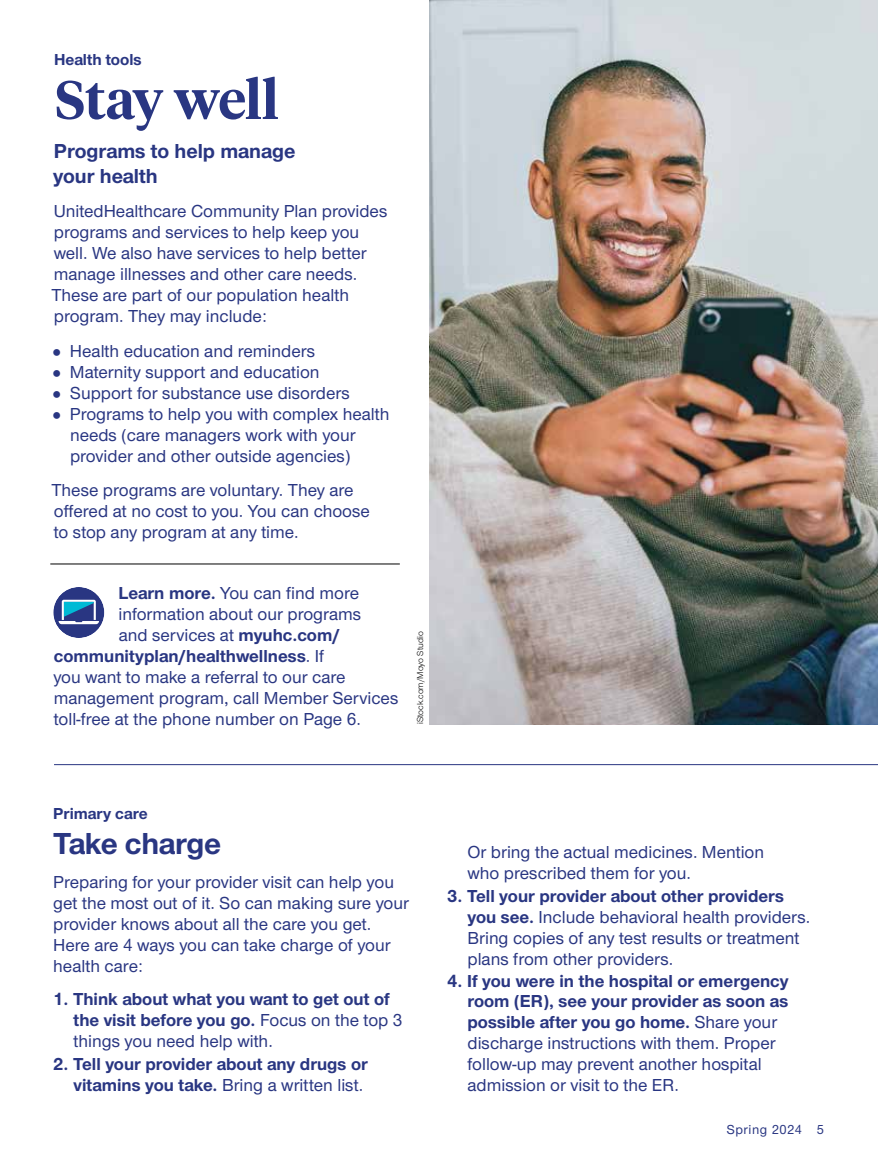
<style>
.page{position:relative;width:878px;height:1161px;background:#fff}
.page>*{position:absolute;margin:0;border:0;box-sizing:border-box;transform-origin:0 0}
.Hed_serif_primary_AMC{font:600 54px "UHC Serif Headline";letter-spacing:-.01em;color:#293682}
.Hed_sans_primary_AMC{font:700 31.5px "UHC Sans";letter-spacing:-.01em;color:#293682}
.Deck_AMC{font:700 21px/25.2px "UHC Sans";color:#293682}
.Numbered_List_sans_AMC{font:500 18px/21px "UHC Sans";color:#293682}
.Sans_no_indent_AMC{font:500 18px/21px "UHC Sans";color:#293682}
.CTA_new_AMC{font:500 18px "UHC Sans";color:#293682}
.Numbered_List_sans_AMC-2{font:700 18px/21px "UHC Sans";color:#293682}
.CTA_new_AMC-2{font:700 18px "UHC Sans";color:#293682}
.tag_category_AMC{font:700 16.5px "UHC Sans";color:#293682}
.Folio_R_AMC{font:500 13.5px "UHC Sans";letter-spacing:.04em;color:#293682}
.Legal_language_AMC{font:9px "UHC Sans";color:#000}
.s1{font-weight:700}
.s2{font-weight:500}
</style>
<div class="page">
<img style="left:430px;top:0;width:448px;height:724px">
<hr style="left:50px;top:564px;width:350px;height:1px;background:#000">
<hr style="left:54px;top:764px;width:824px;height:1px;background:#293682">
<div style="left:53px;top:587px;width:51px;height:51px;background:#293682;border-radius:50%"></div>
<svg style="left:59px;top:600px;width:40px;height:24px"></svg>
<p class="tag_category_AMC" style="left:54px;top:48px;width:89px">Health tools</p>
<p class="Hed_serif_primary_AMC" style="left:55px;top:63px;width:225px">Stay well</p>
<p class="Deck_AMC" style="left:53px;top:137px;width:244px">Programs to help manage your health</p>
<p class="Sans_no_indent_AMC" style="left:51px;top:200px;width:337px">UnitedHealthcare Community Plan provides programs and services to help keep you well. We also have services to help better manage illnesses and other care needs.<br>These are part of our population health program. They may include:</p>
<p class="Numbered_List_sans_AMC" style="left:70px;top:340px;width:247px">Health education and reminders</p>
<p class="Numbered_List_sans_AMC" style="left:70px;top:361px;width:251px">Maternity support and education</p>
<p class="Numbered_List_sans_AMC" style="left:70px;top:382px;width:281px">Support for substance use disorders</p>
<p class="Numbered_List_sans_AMC" style="left:70px;top:403px;width:321px">Programs to help you with complex health needs (care managers work with your provider and other outside agencies)</p>
<p class="Sans_no_indent_AMC" style="left:51px;top:479px;width:320px">These programs are voluntary. They are offered at no cost to you. You can choose to stop any program at any time.</p>
<p class="CTA_new_AMC" style="left:118px;top:581px;width:242px"><span class="s1">Learn more.</span> You can find more</p>
<p class="CTA_new_AMC" style="left:118px;top:602px;width:244px">information about our programs</p>
<p class="CTA_new_AMC" style="left:119px;top:623px;width:223px">and services at <span class="s1">myuhc.com/</span></p>
<p class="CTA_new_AMC-2" style="left:54px;top:644px;width:272px">communityplan/healthwellness<span class="s2">. If</span></p>
<p class="CTA_new_AMC" style="left:53px;top:665px;width:294px">you want to make a referral to our care</p>
<p class="CTA_new_AMC" style="left:54px;top:686px;width:346px">management program, call Member Services</p>
<p class="CTA_new_AMC" style="left:54px;top:707px;width:308px">toll-free at the phone number on Page 6.</p>
<p class="Legal_language_AMC" style="left:414px;top:724px;width:94px;rotate:-90deg">iStock.com/Moyo Studio</p>
<p class="tag_category_AMC" style="left:53px;top:802px;width:96px">Primary care</p>
<p class="Hed_sans_primary_AMC" style="left:53px;top:822px;width:169px">Take charge</p>
<p class="Sans_no_indent_AMC" style="left:53px;top:871px;width:357px">Preparing for your provider visit can help you get the most out of it. So can making sure your provider knows about all the care you get.<br>Here are 4 ways you can take charge of your health care:</p>
<p class="Numbered_List_sans_AMC-2" style="left:74px;top:988px;width:330px;text-indent:-20px">1. Think about what you want to get out of the visit before you go. <span class="s2">Focus on the top 3 things you need help with.</span></p>
<p class="Numbered_List_sans_AMC-2" style="left:53px;top:1053px;width:316px;text-align:right">2. Tell your provider about any drugs or vitamins you take. <span class="s2">Bring a written list.</span></p>
<p class="Numbered_List_sans_AMC" style="left:467px;top:841px;width:298px">Or bring the actual medicines. Mention who prescribed them for you.</p>
<p class="Numbered_List_sans_AMC" style="left:467px;top:884px;width:344px;text-indent:-20px"><span class="s1">3. Tell your provider about other providers you see.</span> Include behavioral health providers.<br>Bring copies of any test results or treatment plans from other providers.</p>
<p class="Numbered_List_sans_AMC" style="left:467px;top:970px;width:322px;text-indent:-20px"><span class="s1">4. If you were in the hospital or emergency room (ER), see your provider as soon as possible after you go home.</span> Share your discharge instructions with them. Proper follow-up may prevent another hospital admission or visit to the ER.</p>
<p class="Folio_R_AMC" style="left:726px;top:1120px;width:99px">Spring 2024 5</p>
</div>
